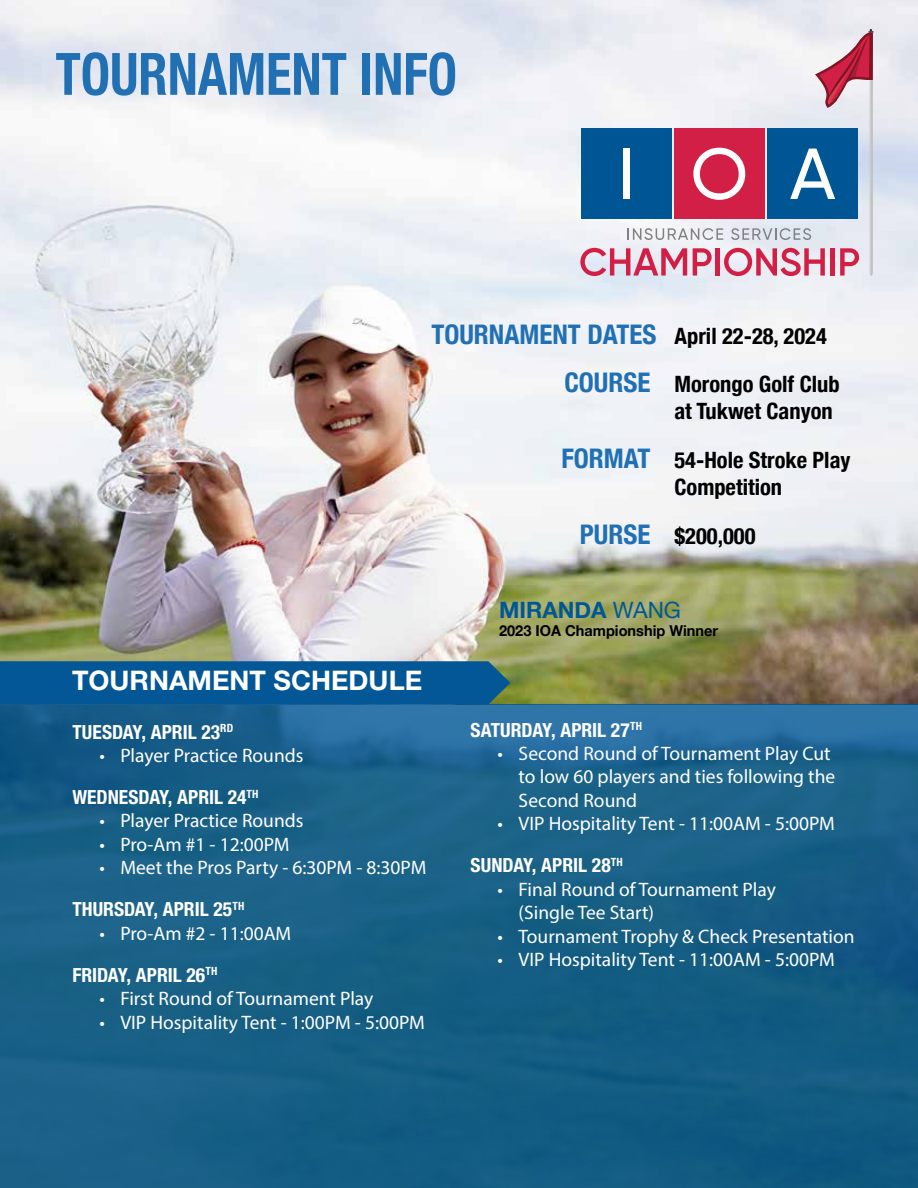
<style>
.page{position:relative;width:918px;height:1188px;background:#fff}
.page>*{position:absolute;margin:0;border:0;box-sizing:border-box;transform-origin:0 0}
.t1{font:700 condensed 58.5px "Helvetica Neue LT Std";color:#2170b4;scale:.9 1}
.t2{font:700 condensed 27px "Helvetica Neue";color:#2170b4}
.t3{font:700 27px "Helvetica Neue LT Std";color:#fff}
.t4{font:700 condensed 22.5px/27px "Helvetica Neue";color:#000}
.t5{font:700 22.5px "Helvetica Neue";color:#005796}
.t6{font:19.5px/23.4px "Myriad Pro";color:#fff}
.t7{font:19.5px "Helvetica Neue LT 77 Bd Cn";letter-spacing:-.005em;color:#fff}
.t8{font:700 15px "Helvetica Neue";color:#000}
.s1{font-size:22.5px;color:#000}
.s2{font-size:27px;color:#2170b4}
.s3{font-weight:400}
</style>
<div class="page">
<img style="left:0;top:0;width:918px;height:704px">
<svg style="left:0;top:704px;width:918px;height:484px;background:#185f87"></svg>
<div style="left:0;top:661px;width:510px;height:43px;background:#045796"></div>
<svg style="left:580px;top:29px;width:293px;height:247px"></svg>
<h1 class="t1" style="left:56px;top:39px;width:448px">TOURNAMENT INFO</h1>
<h2 class="t2" style="left:431px;top:312px;width:397px">TOURNAMENT DATES <span class="s1">April 22-28, 2024</span></h2>
<p class="t4" style="left:674px;top:369px;width:167px;text-indent:-110px"><span class="s2">COURSE</span> Morongo Golf Club at Tukwet Canyon</p>
<p class="t4" style="left:674px;top:445px;width:178px;text-indent:-113px"><span class="s2">FORMAT</span> 54-Hole Stroke Play<br>Competition</p>
<p class="t4" style="left:580px;top:520px;width:177px"><span class="s2">PURSE</span> $200,000</p>
<h2 class="t3" style="left:72px;top:663px;width:352px">TOURNAMENT SCHEDULE</h2>
<p class="t7" style="left:72px;top:720px;width:162px">TUESDAY, APRIL 23<sup>RD</sup></p>
<p class="t6" style="left:99px;top:743px;width:206px">• Player Practice Rounds</p>
<p class="t7" style="left:72px;top:785px;width:188px">WEDNESDAY, APRIL 24<sup>TH</sup></p>
<p class="t6" style="left:99px;top:809px;width:206px">• Player Practice Rounds</p>
<p class="t6" style="left:99px;top:832px;width:192px">• Pro-Am #1 - 12:00PM</p>
<p class="t6" style="left:99px;top:856px;width:329px">• Meet the Pros Party - 6:30PM - 8:30PM</p>
<p class="t7" style="left:72px;top:898px;width:174px">THURSDAY, APRIL 25<sup>TH</sup></p>
<p class="t6" style="left:99px;top:921px;width:193px">• Pro-Am #2 - 11:00AM</p>
<p class="t7" style="left:72px;top:963px;width:147px">FRIDAY, APRIL 26<sup>TH</sup></p>
<p class="t6" style="left:99px;top:987px;width:276px">• First Round of Tournament Play</p>
<p class="t6" style="left:99px;top:1010px;width:327px">• VIP Hospitality Tent - 1:00PM - 5:00PM</p>
<p class="t5" style="left:499px;top:592px;width:183px">MIRANDA <span class="s3">WANG</span></p>
<p class="t8" style="left:499px;top:619px;width:221px">2023 IOA Championship Winner</p>
<p class="t7" style="left:471px;top:718px;width:173px">SATURDAY, APRIL 27<sup>TH</sup></p>
<p class="t6" style="left:519px;top:742px;width:318px;text-indent:-21px">• Second Round of Tournament Play Cut to low 60 players and ties following the<br>Second Round</p>
<p class="t6" style="left:498px;top:812px;width:339px">• VIP Hospitality Tent - 11:00AM - 5:00PM</p>
<p class="t7" style="left:471px;top:854px;width:154px">SUNDAY, APRIL 28<sup>TH</sup></p>
<p class="t6" style="left:519px;top:877px;width:259px;text-indent:-21px">• Final Round of Tournament Play (Single Tee Start)</p>
<p class="t6" style="left:498px;top:924px;width:359px">• Tournament Trophy &amp; Check Presentation</p>
<p class="t6" style="left:498px;top:947px;width:339px">• VIP Hospitality Tent - 11:00AM - 5:00PM</p>
</div>
